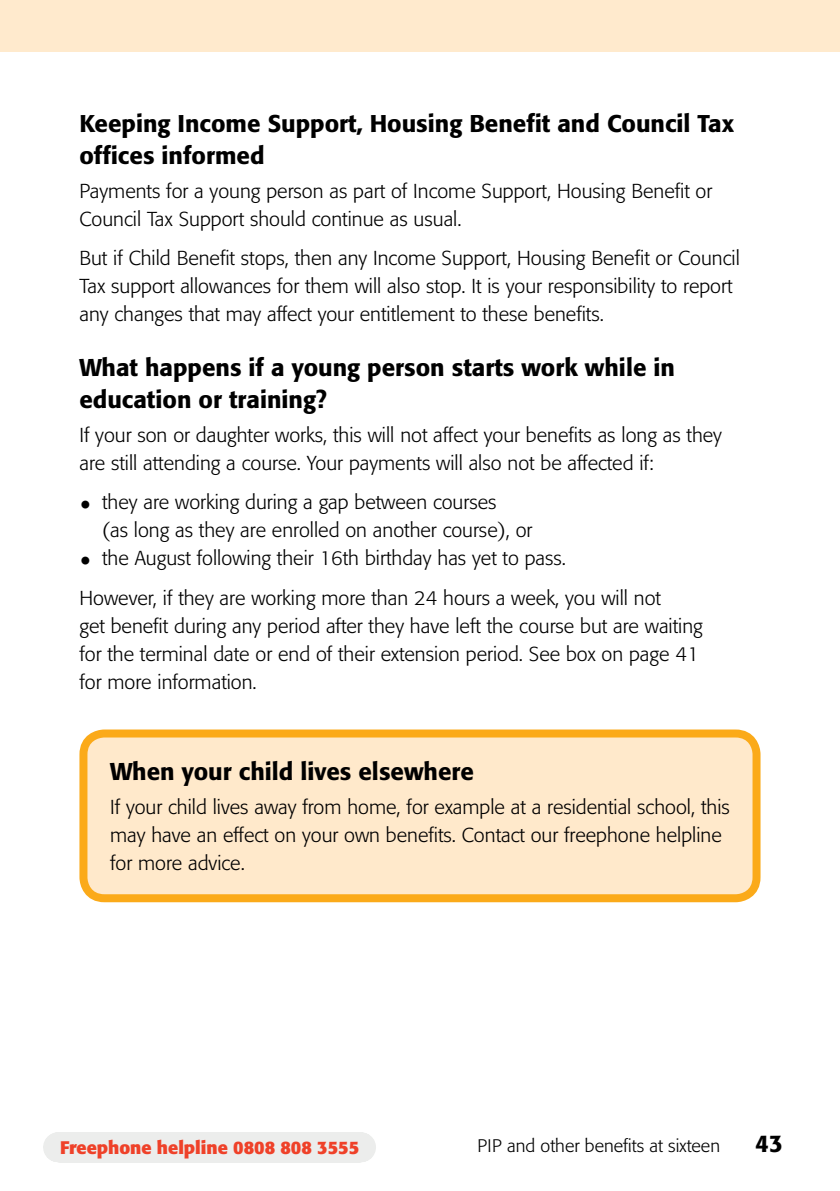
<style>
.page{position:relative;width:840px;height:1191px;background:#fff}
.page>*{position:absolute;margin:0;border:0;box-sizing:border-box;transform-origin:0 0}
.t1{font:500 24px/32px "Formata BQ";color:#000}
.t2{font:300 20px/28px "Formata BQ";color:#000}
.t3{font:700 18px "Formata BQ";color:#ef4129}
.t4{font:300 18px "Formata BQ";color:#000}
.s1{font-family:"Arial";font-weight:900;font-size:24px}
</style>
<div class="page">
<div style="left:83px;top:733px;width:673px;height:165px;background:#ffe9cb;border-radius:21px"></div>
<div style="left:79px;top:729px;width:681px;height:173px;border:8px solid #fbaa19;border-radius:21px"></div>
<div style="left:0;top:0;width:839px;height:51px;background:#ffeacd"></div>
<div style="left:58px;top:1132px;width:303px;height:30px;background:#ecedec"></div>
<p class="t1" style="left:79px;top:108px;width:655px">Keeping Income Support, Housing Benefit and Council Tax offices informed</p>
<p class="t2" style="left:79px;top:177px;width:634px">Payments for a young person as part of Income Support, Housing Benefit or<br>Council Tax Support should continue as usual.</p>
<p class="t2" style="left:79px;top:245px;width:661px">But if Child Benefit stops, then any Income Support, Housing Benefit or Council<br>Tax support allowances for them will also stop. It is your responsibility to report any changes that may affect your entitlement to these benefits.</p>
<p class="t1" style="left:79px;top:351px;width:596px">What happens if a young person starts work while in education or training?</p>
<p class="t2" style="left:79px;top:421px;width:643px">If your son or daughter works, this will not affect your benefits as long as they are still attending a course. Your payments will also not be affected if:</p>
<p class="t2" style="left:102px;top:488px;width:431px;text-indent:-23px"><span class="s1">•</span> they are working during a gap between courses<br>(as long as they are enrolled on another course), or</p>
<p class="t2" style="left:79px;top:538px;width:582px;line-height:39.4px"><span class="s1">•</span> the August following their 16th birthday has yet to pass.<br>However, if they are working more than 24 hours a week, you will not</p>
<p class="t2" style="left:79px;top:612px;width:624px">get benefit during any period after they have left the course but are waiting for the terminal date or end of their extension period. See box on page 41 for more information.</p>
<p class="t1" style="left:110px;top:755px;width:365px">When your child lives elsewhere</p>
<p class="t2" style="left:110px;top:793px;width:621px">If your child lives away from home, for example at a residential school, this may have an effect on your own benefits. Contact our freephone helpline for more advice.</p>
<p class="t3" style="left:60px;top:1136px;width:300px">Freephone helpline 0808 808 3555</p>
<p class="t4" style="left:477px;top:1135px;width:244px">PIP and other benefits at sixteen</p>
<p class="t1" style="left:754px;top:1127px;width:29px">43</p>
</div>
